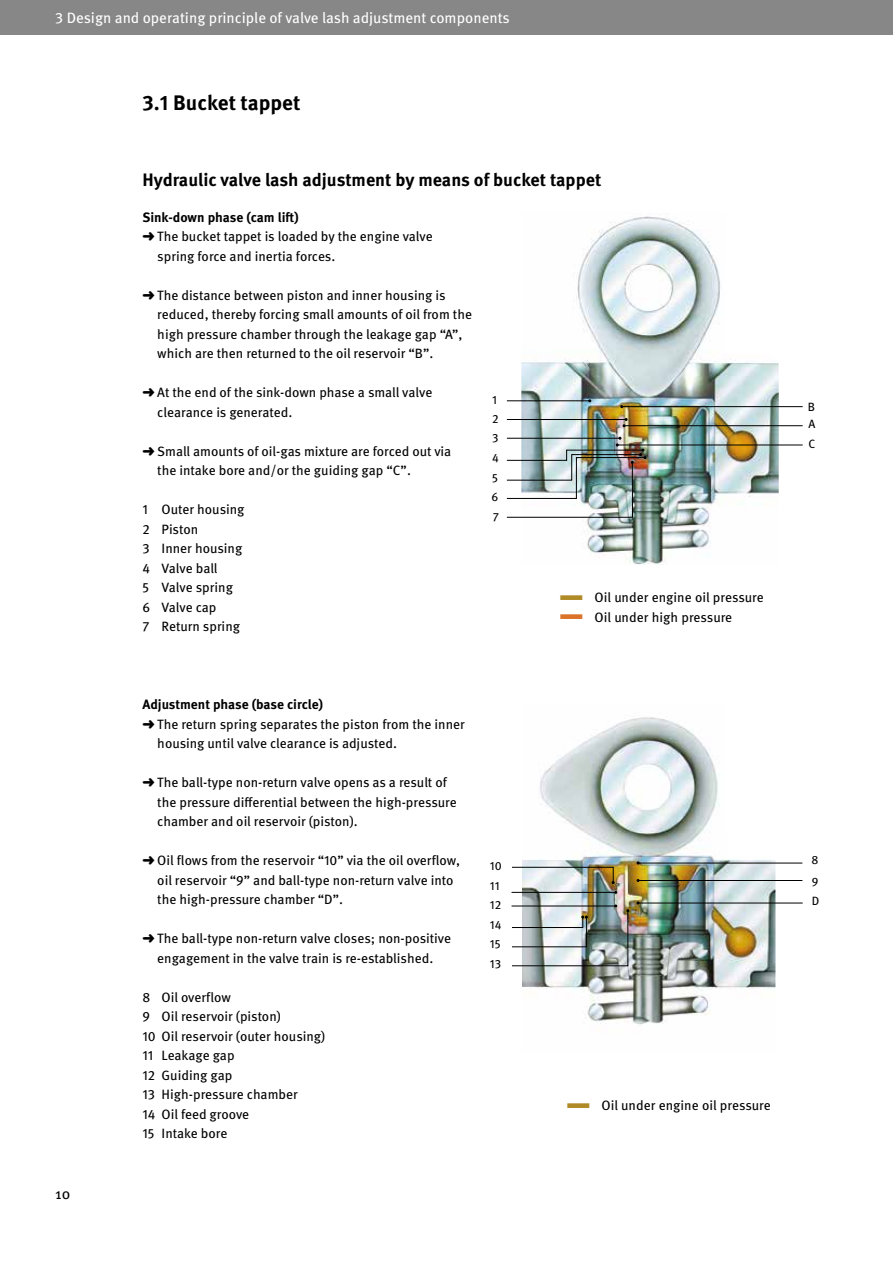
<style>
.page{position:relative;width:893px;height:1263px;background:#fff}
.page>*{position:absolute;margin:0;border:0;box-sizing:border-box;transform-origin:0 0}
.t1{font:700 45px "Meta OT";color:#af8a27}
.t2{font:700 45px "Meta OT";color:#db7229}
.t3{font:700 21px "Meta OT";color:#000}
.t4{font:700 18px "Meta OT";color:#000}
.t5{font:15px "Meta OT";color:#fff}
.t6{font:15px "Meta OT";color:#000}
.t7{font:13.5px/19.5px "Meta OT";color:#000}
.t8{font:700 13.5px "Meta OT";letter-spacing:-.005em;color:#000}
.t9{font:12px/19.4px "Meta OT";color:#000}
</style>
<div class="page">
<div style="left:0;top:0;width:893px;height:34px;background:#878787"></div>
<img style="left:522px;top:717px;width:253px;height:308px">
<img style="left:521px;top:214px;width:258px;height:351px">
<hr style="left:622px;top:406px;width:181px;height:1px;background:#000">
<hr style="left:624px;top:425px;width:179px;height:1px;background:#000">
<hr style="left:617px;top:445px;width:186px;height:1px;background:#000">
<hr style="left:638px;top:903px;width:165px;height:1px;background:#000">
<hr style="left:512px;top:892px;width:104px;height:1px;background:#000">
<hr style="left:638px;top:863px;width:164px;height:1px;background:#000">
<hr style="left:638px;top:880px;width:164px;height:1px;background:#000">
<svg style="left:512px;top:866px;width:103px;height:18px"></svg>
<img style="left:511px;top:904px;width:118px;height:62px">
<hr style="left:507px;top:419px;width:119px;height:1px;background:#000">
<svg style="left:622px;top:418px;width:6px;height:9px"></svg>
<img style="left:506px;top:437px;width:141px;height:81px">
<hr style="left:507px;top:400px;width:83px;height:1px;background:#000">
<p class="t5" style="left:55px;top:9px;width:456px">3 Design and operating principle of valve lash adjustment components</p>
<h2 class="t3" style="left:142px;top:90px;width:160px">3.1 Bucket tappet</h2>
<h3 class="t4" style="left:142px;top:168px;width:460px">Hydraulic valve lash adjustment by means of bucket tappet</h3>
<p class="t6" style="left:55px;top:1184px;width:17px">10</p>
<p class="t8" style="left:142px;top:208px;width:158px">Sink-down phase (cam lift)</p>
<p class="t7" style="left:157px;top:227px;width:277px">The bucket tappet is loaded by the engine valve spring force and inertia forces.</p>
<p class="t7" style="left:157px;top:285px;width:316px">The distance between piston and inner housing is reduced, thereby forcing small amounts of oil from the high pressure chamber through the leakage gap “A”, which are then returned to the oil reservoir “B”.</p>
<p class="t7" style="left:157px;top:383px;width:276px">At the end of the sink-down phase a small valve clearance is generated.</p>
<p class="t7" style="left:157px;top:441px;width:295px">Small amounts of oil-gas mixture are forced out via the intake bore and/or the guiding gap “C”.</p>
<p class="t7" style="left:142px;top:500px;width:104px">1 Outer housing<br>2 Piston<br>3 Inner housing<br>4 Valve ball<br>5 Valve spring<br>6 Valve cap<br>7 Return spring</p>
<p class="t9" style="left:492px;top:390px;width:6px">1</p>
<p class="t9" style="left:492px;top:429px;width:8px">3</p>
<p class="t9" style="left:492px;top:409px;width:8px">2</p>
<p class="t9" style="left:492px;top:448px;width:8px">4</p>
<p class="t9" style="left:491px;top:487px;width:8px">6</p>
<p class="t9" style="left:492px;top:468px;width:7px">5</p>
<p class="t9" style="left:493px;top:507px;width:8px">7</p>
<p class="t8" style="left:142px;top:696px;width:182px">Adjustment phase (base circle)</p>
<p class="t7" style="left:157px;top:714px;width:309px">The return spring separates the piston from the inner housing until valve clearance is adjusted.</p>
<p class="t7" style="left:157px;top:773px;width:301px">The ball-type non-return valve opens as a result of the pressure differential between the high-pressure chamber and oil reservoir (piston).</p>
<p class="t7" style="left:157px;top:851px;width:304px">Oil flows from the reservoir “10” via the oil overflow, oil reservoir “9” and ball-type non-return valve into the high-pressure chamber “D”.</p>
<p class="t7" style="left:157px;top:929px;width:295px">The ball-type non-return valve closes; non-positive engagement in the valve train is re-established.</p>
<p class="t7" style="left:142px;top:987px;width:184px">8 Oil overflow<br>9 Oil reservoir (piston)<br>10 Oil reservoir (outer housing)<br>11 Leakage gap<br>12 Guiding gap<br>13 High-pressure chamber<br>14 Oil feed groove<br>15 Intake bore</p>
<p class="t9" style="left:490px;top:856px;width:13px">10</p>
<p class="t9" style="left:490px;top:895px;width:13px">12</p>
<p class="t9" style="left:490px;top:876px;width:11px">11</p>
<p class="t9" style="left:490px;top:916px;width:13px">14<br>15</p>
<p class="t9" style="left:490px;top:954px;width:13px">13</p>
<h1 class="t1" style="left:559px;top:566px;width:27px">–</h1>
<p class="t7" style="left:595px;top:588px;width:171px">Oil under engine oil pressure</p>
<h1 class="t2" style="left:559px;top:585px;width:27px">–</h1>
<p class="t7" style="left:595px;top:608px;width:139px">Oil under high pressure</p>
<h1 class="t1" style="left:566px;top:1074px;width:27px">–</h1>
<p class="t7" style="left:602px;top:1096px;width:171px">Oil under engine oil pressure</p>
<p class="t9" style="left:808px;top:398px;width:9px;line-height:17.7px">B<br>A</p>
<p class="t9" style="left:808px;top:434px;width:8px">C</p>
<p class="t9" style="left:811px;top:851px;width:9px">8<br>9</p>
<p class="t9" style="left:812px;top:891px;width:9px">D</p>
</div>
